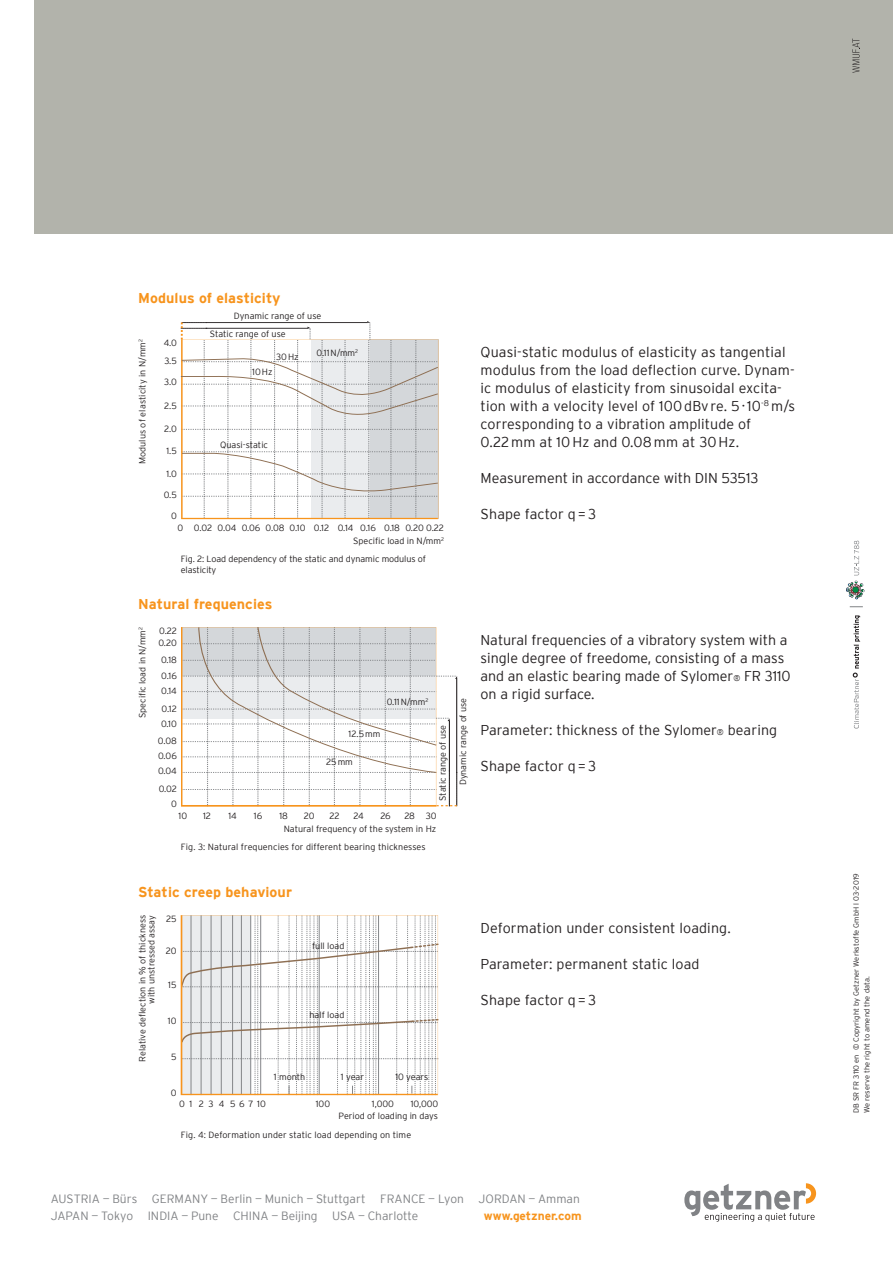
<style>
.page{position:relative;width:893px;height:1263px;background:#fff}
.page>*{position:absolute;margin:0;border:0;box-sizing:border-box;transform-origin:0 0}
.t1{font:300 14.25px/18px "Interstate";letter-spacing:.01em;color:#231f20}
.t2{font:700 14.25px "Interstate";letter-spacing:.005em;color:#f7941d}
.t3{font:300 12px/17.4px "Interstate";color:#808285}
.t4{font:700 12px "Interstate";color:#f7941d}
.t5{font:300 9px/17.2px "Interstate";color:#231f20}
.t6{font:300 7.5px/10.5px "Interstate";letter-spacing:.01em;color:#231f20}
.s1{font-size:8.25px}
</style>
<div class="page">
<svg style="left:180px;top:321px;width:258px;height:198px"></svg>
<svg style="left:181px;top:627px;width:276px;height:179px"></svg>
<svg style="left:181px;top:915px;width:257px;height:180px"></svg>
<div style="left:34px;top:0;width:859px;height:234px;background:#b2b3ab"></div>
<svg style="left:852px;top:39px;width:8px;height:34px"></svg>
<svg style="left:684px;top:1183px;width:132px;height:39px"></svg>
<svg style="left:853px;top:615px;width:7px;height:113px"></svg>
<svg style="left:846px;top:581px;width:18px;height:18px"></svg>
<svg style="left:850px;top:606px;width:13px;height:1px"></svg>
<svg style="left:854px;top:541px;width:5px;height:34px"></svg>
<h1 class="t2" style="left:138px;top:290px;width:144px">Modulus of elasticity</h1>
<p class="t5" style="left:134px;top:464px;width:127px;rotate:-90deg">Modulus of elasticity in N/mm<sup>2</sup></p>
<p class="t5" style="left:164px;top:335px;width:15px;line-height:18px">4.0<br>3.5</p>
<p class="t5" style="left:164px;top:374px;width:14px">3.0</p>
<p class="t5" style="left:164px;top:398px;width:14px">2.5</p>
<p class="t5" style="left:164px;top:420px;width:14px">2.0</p>
<p class="t5" style="left:166px;top:443px;width:12px">1.5</p>
<p class="t5" style="left:166px;top:465px;width:12px">1.0</p>
<p class="t5" style="left:164px;top:486px;width:15px">0.5</p>
<p class="t5" style="left:171px;top:507px;width:7px">0</p>
<p class="t5" style="left:234px;top:307px;width:89px">Dynamic range of use</p>
<p class="t5" style="left:210px;top:325px;width:77px">Static range of use</p>
<p class="t5" style="left:276px;top:348px;width:24px">30 Hz</p>
<p class="t5" style="left:252px;top:363px;width:22px">10 Hz</p>
<p class="t5" style="left:317px;top:344px;width:43px">0.11 N/mm<sup>2</sup></p>
<p class="t5" style="left:220px;top:437px;width:49px">Quasi-static</p>
<p class="t5" style="left:178px;top:519px;width:268px">0 0.02 0.04 0.06 0.08 0.10 0.12 0.14 0.16 0.18 0.20 0.22</p>
<p class="t5" style="left:353px;top:532px;width:92px">Specific load in N/mm<sup>2</sup></p>
<p class="t5" style="left:181px;top:554px;width:247px;line-height:10.5px">Fig. 2: Load dependency of the static and dynamic modulus of elasticity</p>
<h1 class="t2" style="left:138px;top:596px;width:136px">Natural frequencies</h1>
<p class="t5" style="left:134px;top:718px;width:92px;rotate:-90deg">Specific load in N/mm<sup>2</sup></p>
<p class="t5" style="left:158px;top:626px;width:20px;line-height:12px">0.22<br>0.20</p>
<p class="t5" style="left:161px;top:652px;width:17px;line-height:16.5px">0.18<br>0.16</p>
<p class="t5" style="left:161px;top:683px;width:17px">0.14<br>0.12</p>
<p class="t5" style="left:158px;top:715px;width:20px;text-align:center">0.10<br>0.08</p>
<p class="t5" style="left:158px;top:749px;width:20px;line-height:15px">0.06<br>0.04</p>
<p class="t5" style="left:159px;top:782px;width:20px;line-height:15px;text-align:right">0.02<br>0</p>
<p class="t5" style="left:387px;top:693px;width:43px">0.11 N/mm<sup>2</sup></p>
<p class="t5" style="left:349px;top:725px;width:33px">12.5 mm</p>
<p class="t5" style="left:326px;top:753px;width:28px">25 mm</p>
<p class="t5" style="left:434px;top:801px;width:77px;rotate:-90deg">Static range of use</p>
<p class="t5" style="left:179px;top:807px;width:10px">10</p>
<p class="t5" style="left:203px;top:807px;width:9px">12</p>
<p class="t5" style="left:228px;top:807px;width:10px">14</p>
<p class="t5" style="left:254px;top:807px;width:10px">16</p>
<p class="t5" style="left:279px;top:807px;width:10px">18</p>
<p class="t5" style="left:304px;top:807px;width:12px">20</p>
<p class="t5" style="left:330px;top:807px;width:12px">22</p>
<p class="t5" style="left:354px;top:807px;width:12px">24</p>
<p class="t5" style="left:380px;top:807px;width:12px">26</p>
<p class="t5" style="left:404px;top:807px;width:34px">28 30</p>
<p class="t5" style="left:284px;top:820px;width:154px">Natural frequency of the system in Hz</p>
<p class="t5" style="left:181px;top:838px;width:246px">Fig. 3: Natural frequencies for different bearing thicknesses</p>
<p class="t5" style="left:454px;top:785px;width:89px;rotate:-90deg">Dynamic range of use</p>
<p class="t1" style="left:481px;top:343px;width:316px">Quasi-static modulus of elasticity as tangential modulus from the load deflection curve. Dynam&shy;ic modulus of elasticity from sinusoidal excita&shy;tion with a velocity level of 100 dBv re. 5 · 10<sup>-8</sup> m/s corresponding to a vibration amplitude of<br>0.22 mm at 10 Hz and 0.08 mm at 30 Hz.</p>
<h1 class="t1" style="left:481px;top:469px;width:279px">Measurement in accordance with DIN 53513</h1>
<h1 class="t1" style="left:481px;top:505px;width:117px">Shape factor q = 3</h1>
<h1 class="t1" style="left:480px;top:631px;width:312px">Natural frequencies of a vibratory system with a single degree of freedome, consisting of a mass and an elastic bearing made of Sylomer<span class="s1">®</span> FR 3110 on a rigid surface.</h1>
<h1 class="t1" style="left:480px;top:721px;width:298px">Parameter: thickness of the Sylomer<span class="s1">®</span> bearing</h1>
<h1 class="t1" style="left:480px;top:757px;width:117px">Shape factor q = 3</h1>
<h1 class="t2" style="left:138px;top:884px;width:155px">Static creep behaviour</h1>
<p class="t5" style="left:138px;top:1062px;width:148px;line-height:9px;text-align:right;rotate:-90deg">Relative deflection in % of thickness with unstressed assay</p>
<p class="t5" style="left:166px;top:911px;width:12px">25</p>
<p class="t5" style="left:166px;top:942px;width:12px">20</p>
<p class="t5" style="left:168px;top:977px;width:10px">15</p>
<p class="t5" style="left:168px;top:1013px;width:10px">10</p>
<p class="t5" style="left:171px;top:1049px;width:7px">5</p>
<p class="t5" style="left:171px;top:1085px;width:7px">0</p>
<p class="t5" style="left:312px;top:937px;width:34px">full load</p>
<p class="t5" style="left:309px;top:1006px;width:36px">half load</p>
<p class="t5" style="left:274px;top:1068px;width:33px">1 month</p>
<p class="t5" style="left:395px;top:1068px;width:34px">10 years</p>
<p class="t5" style="left:341px;top:1068px;width:25px">1 year</p>
<p class="t5" style="left:179px;top:1095px;width:88px">0 1 2 3 4 5 6 7 10</p>
<p class="t5" style="left:316px;top:1095px;width:16px">100</p>
<p class="t5" style="left:372px;top:1095px;width:24px">1,000</p>
<p class="t5" style="left:411px;top:1095px;width:29px">10,000</p>
<p class="t5" style="left:339px;top:1107px;width:101px">Period of loading in days</p>
<p class="t5" style="left:181px;top:1126px;width:232px">Fig. 4: Deformation under static load depending on time</p>
<h1 class="t1" style="left:480px;top:919px;width:252px">Deformation under consistent loading.</h1>
<h1 class="t1" style="left:480px;top:955px;width:221px">Parameter: permanent static load</h1>
<h1 class="t1" style="left:480px;top:991px;width:117px">Shape factor q = 3</h1>
<h2 class="t3" style="left:51px;top:1190px;width:531px">AUSTRIA — Bürs GERMANY — Berlin — Munich — Stuttgart FRANCE — Lyon JORDAN — Amman<br>JAPAN — Tokyo INDIA — Pune CHINA — Beijing USA — Charlotte</h2>
<h2 class="t4" style="left:484px;top:1212px;width:99px">www.getzner.com</h2>
<p class="t6" style="left:851px;top:1113px;width:241px;rotate:-90deg">DB SR FR 3110 en © Copyright by Getzner Werkstoffe GmbH l 03-2019<br>We reserve the right to amend the data.</p>
</div>
